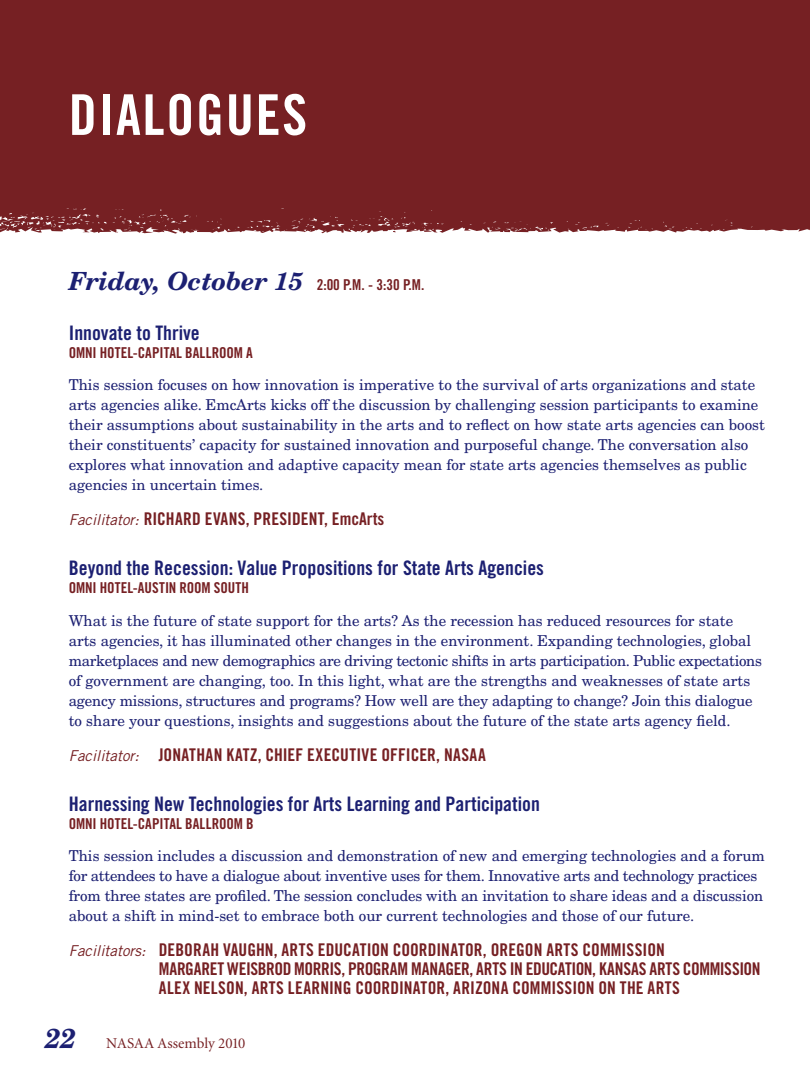
<style>
.page{position:relative;width:810px;height:1080px;background:#fff}
.page>*{position:absolute;margin:0;border:0;box-sizing:border-box;transform-origin:0 0}
.t1{font:56.25px "Trade Gothic Bold Cond Twenty";letter-spacing:.03em;color:#fff}
.t2{font:20px "Trade Gothic Bold Cond Twenty";color:#1c2072}
.t3{font:17.5px "Trade Gothic Bold Cond Twenty";color:#762023}
.t4{font:17.5px "Trade Gothic Bold Cond Twenty";letter-spacing:-.02em;color:#762023}
.t5{font:15px/20px "New Century Schlbk";color:#1c2072}
.t6{font:15px "Trade Gothic Bold Cond Twenty";color:#762023}
.t7{font:15px "Minion";letter-spacing:-.005em;color:#762023}
.s1{font-family:"New Century Schlbk";font-weight:700;font-style:italic;font-size:25px;color:#1c2072}
.s2{font-family:"Trade Gothic";font-style:italic;font-size:15px}
.s3{font-family:"New Century Schlbk";font-weight:700;font-style:italic;font-size:27.5px;color:#1c2072}
</style>
<div class="page">
<div style="left:0;top:0;width:810px;height:235px;background:#762023"></div>
<svg style="left:0;top:208px;width:810px;height:27px"></svg>
<p class="t1" style="left:69px;top:81px;width:240px">DIALOGUES</p>
<p class="t6" style="left:69px;top:276px;width:357px"><span class="s1">Friday, October 15</span> 2:00 P.M. - 3:30 P.M.</p>
<p class="t2" style="left:69px;top:321px;width:133px">Innovate to Thrive</p>
<p class="t6" style="left:69px;top:344px;width:185px">OMNI HOTEL-CAPITAL BALLROOM A</p>
<p class="t5" style="left:69px;top:375px;width:698px">This session focuses on how innovation is imperative to the survival of arts organizations and state arts agencies alike. EmcArts kicks off the discussion by challenging session participants to examine their assumptions about sustainability in the arts and to reflect on how state arts agencies can boost their constituents’ capacity for sustained innovation and purposeful change. The conversation also explores what innovation and adaptive capacity mean for state arts agencies themselves as public agencies in uncertain times.</p>
<p class="t3" style="left:69px;top:509px;width:317px"><span class="s2">Facilitator:</span> RICHARD EVANS, PRESIDENT, EmcArts</p>
<p class="t2" style="left:69px;top:556px;width:477px">Beyond the Recession: Value Propositions for State Arts Agencies</p>
<p class="t6" style="left:69px;top:579px;width:182px">OMNI HOTEL-AUSTIN ROOM SOUTH</p>
<p class="t5" style="left:69px;top:611px;width:695px">What is the future of state support for the arts? As the recession has reduced resources for state arts agencies, it has illuminated other changes in the environment. Expanding technologies, global marketplaces and new demographics are driving tectonic shifts in arts participation. Public expectations of government are changing, too. In this light, what are the strengths and weaknesses of state arts agency missions, structures and programs? How well are they adapting to change? Join this dialogue to share your questions, insights and suggestions about the future of the state arts agency field.</p>
<p class="t3" style="left:69px;top:744px;width:419px"><span class="s2">Facilitator:</span> JONATHAN KATZ, CHIEF EXECUTIVE OFFICER, NASAA</p>
<p class="t2" style="left:69px;top:792px;width:473px">Harnessing New Technologies for Arts Learning and Participation</p>
<p class="t6" style="left:69px;top:815px;width:186px">OMNI HOTEL-CAPITAL BALLROOM B</p>
<p class="t5" style="left:69px;top:846px;width:698px">This session includes a discussion and demonstration of new and emerging technologies and a forum for attendees to have a dialogue about inventive uses for them. Innovative arts and technology practices from three states are profiled. The session concludes with an invitation to share ideas and a discussion about a shift in mind-set to embrace both our current technologies and those of our future.</p>
<p class="t3" style="left:69px;top:940px;width:598px"><span class="s2">Facilitators:</span> DEBORAH VAUGHN, ARTS EDUCATION COORDINATOR, OREGON ARTS COMMISSION</p>
<p class="t4" style="left:159px;top:958px;width:603px">MARGARET WEISBROD MORRIS, PROGRAM MANAGER, ARTS IN EDUCATION, KANSAS ARTS COMMISSION</p>
<p class="t3" style="left:159px;top:977px;width:523px">ALEX NELSON, ARTS LEARNING COORDINATOR, ARIZONA COMMISSION ON THE ARTS</p>
<p class="t7" style="left:45px;top:1035px;width:202px"><span class="s3">22</span> NASAA Assembly 2010</p>
</div>
